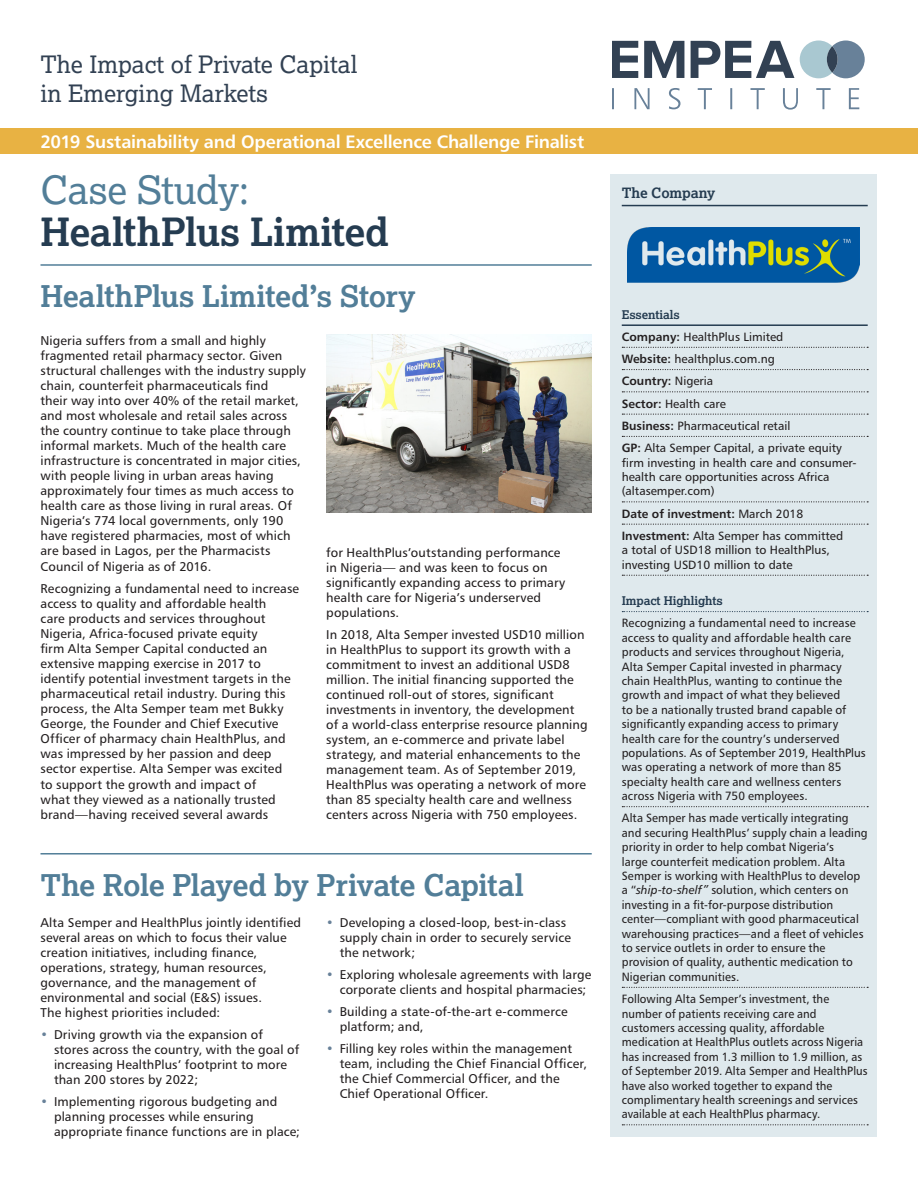
<style>
.page{position:relative;width:918px;height:1188px;background:#fff}
.page>*{position:absolute;margin:0;border:0;box-sizing:border-box;transform-origin:0 0}
.t1{font:700 39px/42px "Lexia";letter-spacing:-.01em;color:#253c51}
.t2{font:700 30px "Lexia";letter-spacing:-.015em;color:#527e98}
.t3{font:24px/28.8px "Lexia";color:#324153}
.t4{font:18px "Humanist 777 BT Bold B";letter-spacing:-.015em;color:#fff}
.t5{font:700 14.25px "Lexia";letter-spacing:-.01em;color:#253c51}
.t6{font:12.75px/15px "Humanist 777 BT Roman B";letter-spacing:.01em;color:#231f20}
.t7{font:12px/14.4px "Humanist 777 BT Roman B";letter-spacing:.005em;color:#231f20;scale:.96 1}
.t8{font:12px/14.4px "Humanist 777 BT Roman B";letter-spacing:.005em;color:#231f20;scale:.95 1}
.t9{font:12px/14.4px "Humanist 777 BT Roman B";letter-spacing:.005em;color:#231f20;scale:.94 1}
.t10{font:12px/14.4px "Humanist 777 BT Roman B";letter-spacing:.005em;color:#231f20}
.t11{font:12px "Humanist 777 BT Bold B";color:#231f20}
.t12{font:700 12px "Lexia";letter-spacing:-.01em;color:#253c51}
.s1{font-weight:400;color:#527e98}
.s2{color:#688199}
.s3{font-family:"Humanist 777 BT Bold B"}
.s4{font-family:"Humanist 777 BT Roman B"}
.s5{font-family:"Humanist 777 BT Italic B"}
</style>
<div class="page">
<div style="left:610px;top:174px;width:268px;height:963px;background:#dfe9ed"></div>
<hr style="left:622px;top:205px;width:246px;height:1px;background:#253c51">
<hr style="left:622px;top:324px;width:246px;height:2px;background:#253c51">
<svg style="left:622px;top:347px;width:246px;height:1px"></svg>
<svg style="left:622px;top:369px;width:246px;height:1px"></svg>
<svg style="left:622px;top:391px;width:246px;height:1px"></svg>
<svg style="left:622px;top:414px;width:246px;height:1px"></svg>
<svg style="left:622px;top:436px;width:246px;height:1px"></svg>
<svg style="left:622px;top:501px;width:246px;height:1px"></svg>
<svg style="left:622px;top:524px;width:246px;height:1px"></svg>
<svg style="left:622px;top:575px;width:246px;height:1px"></svg>
<svg style="left:622px;top:611px;width:246px;height:1px"></svg>
<svg style="left:622px;top:806px;width:246px;height:1px"></svg>
<svg style="left:622px;top:987px;width:246px;height:1px"></svg>
<svg style="left:622px;top:1124px;width:246px;height:1px"></svg>
<img style="left:627px;top:227px;width:232px;height:56px">
<hr style="left:40px;top:853px;width:552px;height:2px;background:#527e98">
<img style="left:327px;top:334px;width:265px;height:179px">
<hr style="left:40px;top:264px;width:552px;height:2px;background:#527e98">
<svg style="left:800px;top:41px;width:65px;height:37px;background:#9cb3c1"></svg>
<svg style="left:827px;top:46px;width:11px;height:27px"></svg>
<svg style="left:612px;top:41px;width:182px;height:37px"></svg>
<svg style="left:612px;top:88px;width:247px;height:22px"></svg>
<div style="left:0;top:128px;width:918px;height:25px;background:#e8b243"></div>
<p class="t3" style="left:40px;top:49px;width:319px">The Impact of Private Capital in Emerging Markets</p>
<p class="t4" style="left:40px;top:130px;width:545px">2019 Sustainability and Operational Excellence Challenge Finalist</p>
<p class="t1" style="left:40px;top:168px;width:350px"><span class="s1">Case Study:<br></span>HealthPlus Limited</p>
<p class="t2" style="left:40px;top:277px;width:377px">HealthPlus Limited’s Story</p>
<p class="t6" style="left:40px;top:332px;width:267px">Nigeria suffers from a small and highly fragmented retail pharmacy sector. Given structural challenges with the industry supply chain, counterfeit pharmaceuticals find<br>their way into over 40% of the retail market, and most wholesale and retail sales across the country continue to take place through informal markets. Much of the health care infrastructure is concentrated in major cities, with people living in urban areas having approximately four times as much access to health care as those living in rural areas. Of Nigeria’s 774 local governments, only 190 have registered pharmacies, most of which are based in Lagos, per the Pharmacists Council of Nigeria as of 2016.</p>
<p class="t6" style="left:40px;top:581px;width:260px">Recognizing a fundamental need to increase access to quality and affordable health<br>care products and services throughout Nigeria, Africa-focused private equity<br>firm Alta Semper Capital conducted an extensive mapping exercise in 2017 to identify potential investment targets in the pharmaceutical retail industry. During this process, the Alta Semper team met Bukky George, the Founder and Chief Executive Officer of pharmacy chain HealthPlus, and was impressed by her passion and deep sector expertise. Alta Semper was excited<br>to support the growth and impact of<br>what they viewed as a nationally trusted brand—having received several awards</p>
<p class="t6" style="left:326px;top:544px;width:241px">for HealthPlus’outstanding performance in Nigeria— and was keen to focus on significantly expanding access to primary health care for Nigeria’s underserved populations.</p>
<p class="t6" style="left:326px;top:626px;width:263px">In 2018, Alta Semper invested USD10 million in HealthPlus to support its growth with a commitment to invest an additional USD8 million. The initial financing supported the continued roll-out of stores, significant investments in inventory, the development of a world-class enterprise resource planning system, an e-commerce and private label strategy, and material enhancements to the management team. As of September 2019, HealthPlus was operating a network of more than 85 specialty health care and wellness centers across Nigeria with 750 employees.</p>
<p class="t2" style="left:40px;top:866px;width:485px">The Role Played by Private Capital</p>
<p class="t6" style="left:40px;top:915px;width:262px">Alta Semper and HealthPlus jointly identified several areas on which to focus their value creation initiatives, including finance, operations, strategy, human resources, governance, and the management of environmental and social (E&amp;S) issues.<br>The highest priorities included:</p>
<p class="t6" style="left:54px;top:1027px;width:247px;text-indent:-14px"><span class="s2">•</span> Driving growth via the expansion of stores across the country, with the goal of increasing HealthPlus’ footprint to more than 200 stores by 2022;</p>
<p class="t6" style="left:54px;top:1094px;width:247px;text-indent:-14px"><span class="s2">•</span> Implementing rigorous budgeting and planning processes while ensuring appropriate finance functions are in place;</p>
<p class="t6" style="left:340px;top:915px;width:233px;text-indent:-14px"><span class="s2">•</span> Developing a closed-loop, best-in-class supply chain in order to securely service the network;</p>
<p class="t6" style="left:340px;top:967px;width:253px;text-indent:-14px"><span class="s2">•</span> Exploring wholesale agreements with large corporate clients and hospital pharmacies;</p>
<p class="t6" style="left:340px;top:1004px;width:229px;text-indent:-14px"><span class="s2">•</span> Building a state-of-the-art e-commerce platform; and,</p>
<p class="t6" style="left:340px;top:1041px;width:249px;text-indent:-14px"><span class="s2">•</span> Filling key roles within the management team, including the Chief Financial Officer, the Chief Commercial Officer, and the Chief Operational Officer.</p>
<p class="t5" style="left:622px;top:184px;width:95px">The Company</p>
<p class="t12" style="left:622px;top:307px;width:59px">Essentials</p>
<p class="t10" style="left:622px;top:329px;width:163px"><span class="s3">Company:</span> HealthPlus Limited</p>
<p class="t10" style="left:622px;top:351px;width:155px"><span class="s3">Website:</span> healthplus.com.ng</p>
<p class="t11" style="left:622px;top:374px;width:93px">Country: <span class="s4">Nigeria</span></p>
<p class="t10" style="left:622px;top:396px;width:106px"><span class="s3">Sector:</span> Health care</p>
<p class="t10" style="left:622px;top:418px;width:170px"><span class="s3">Business:</span> Pharmaceutical retail</p>
<p class="t10" style="left:622px;top:441px;width:236px"><span class="s3">GP:</span> Alta Semper Capital, a private equity firm investing in health care and consumer&shy;health care opportunities across Africa (altasemper.com)</p>
<p class="t11" style="left:622px;top:506px;width:183px">Date of investment: <span class="s4">March 2018</span></p>
<p class="t10" style="left:622px;top:528px;width:223px"><span class="s3">Investment:</span> Alta Semper has committed a total of USD18 million to HealthPlus, investing USD10 million to date</p>
<p class="t12" style="left:622px;top:593px;width:103px">Impact Highlights</p>
<p class="t7" style="left:622px;top:616px;width:256px">Recognizing a fundamental need to increase access to quality and affordable health care products and services throughout Nigeria, Alta Semper Capital invested in pharmacy chain HealthPlus, wanting to continue the growth and impact of what they believed<br>to be a nationally trusted brand capable of significantly expanding access to primary health care for the country’s underserved populations. As of September 2019, HealthPlus was operating a network of more than 85 specialty health care and wellness centers across Nigeria with 750 employees.</p>
<p class="t8" style="left:622px;top:811px;width:260px">Alta Semper has made vertically integrating and securing HealthPlus’ supply chain a leading priority in order to help combat Nigeria’s<br>large counterfeit medication problem. Alta Semper is working with HealthPlus to develop a “<span class="s5">ship-to-shelf”</span> solution, which centers on investing in a fit-for-purpose distribution center—compliant with good pharmaceutical warehousing practices—and a fleet of vehicles to service outlets in order to ensure the provision of quality, authentic medication to Nigerian communities.</p>
<p class="t9" style="left:622px;top:992px;width:263px">Following Alta Semper’s investment, the number of patients receiving care and customers accessing quality, affordable medication at HealthPlus outlets across Nigeria has increased from 1.3 million to 1.9 million, as of September 2019. Alta Semper and HealthPlus have also worked together to expand the complimentary health screenings and services available at each HealthPlus pharmacy.</p>
</div>
